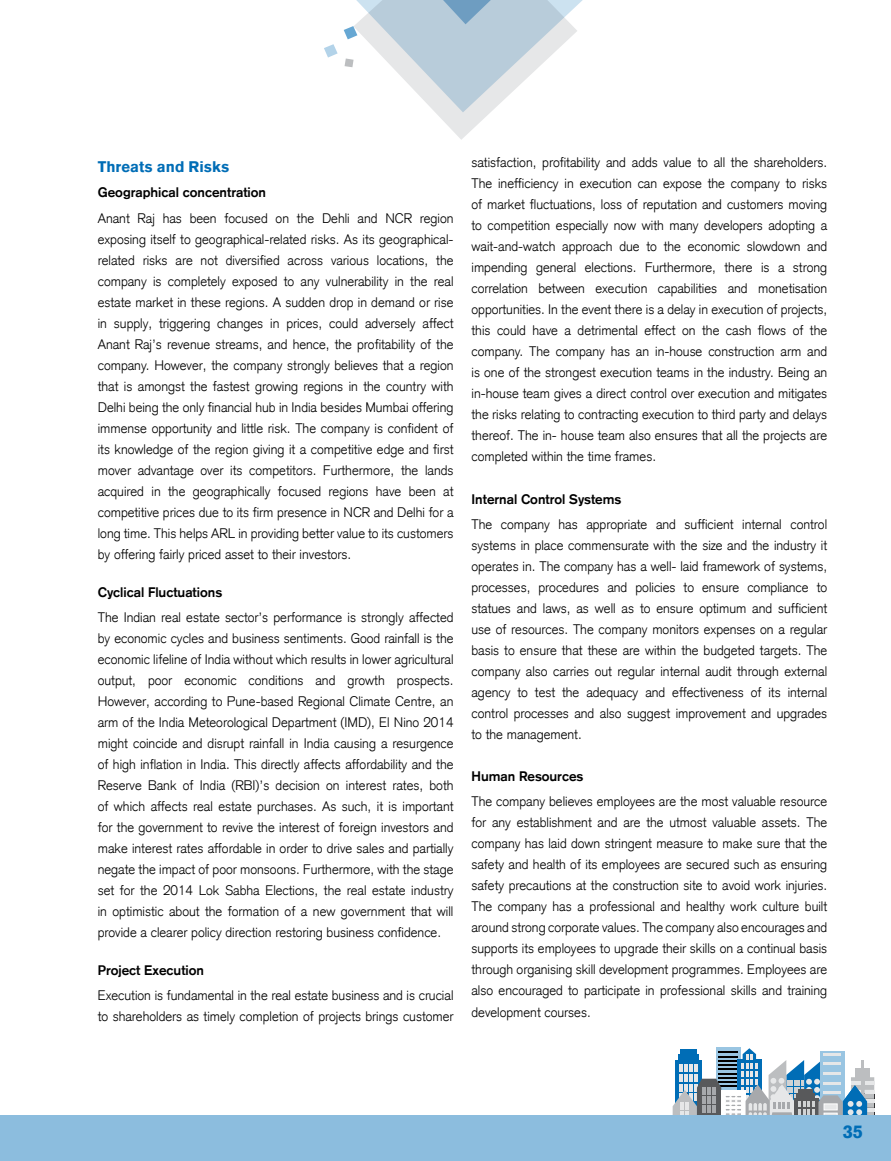
<style>
.page{position:relative;width:891px;height:1161px;background:#fff}
.page>*{position:absolute;margin:0;border:0;box-sizing:border-box;transform-origin:0 0}
.t1{font:900 18px "Akzidenz Grotesk CE";color:#006db6}
.t2{font:900 15px "Akzidenz Grotesk CE";color:#006db6}
.t3{font:300 13.5px/21px "Akzidenz Grotesk CE";color:#000;text-align:justify}
.t4{font:700 13.5px "Akzidenz Grotesk CE";color:#000}
</style>
<div class="page">
<svg style="left:673px;top:1048px;width:201px;height:68px"></svg>
<div style="left:0;top:1116px;width:891px;height:45px;background:#8cbdde"></div>
<svg style="left:324px;top:0;width:259px;height:140px"></svg>
<p class="t2" style="left:98px;top:157px;width:133px">Threats and Risks</p>
<p class="t4" style="left:98px;top:184px;width:170px">Geographical concentration</p>
<p class="t3" style="left:98px;top:207px;width:357px">Anant Raj has been focused on the Dehli and NCR region exposing itself to geographical-related risks. As its geographical&shy;related risks are not diversified across various locations, the company is completely exposed to any vulnerability in the real estate market in these regions. A sudden drop in demand or rise in supply, triggering changes in prices, could adversely affect Anant Raj’s revenue streams, and hence, the profitability of the company. However, the company strongly believes that a region that is amongst the fastest growing regions in the country with Delhi being the only financial hub in India besides Mumbai offering immense opportunity and little risk. The company is confident of its knowledge of the region giving it a competitive edge and first mover advantage over its competitors. Furthermore, the lands acquired in the geographically focused regions have been at competitive prices due to its firm presence in NCR and Delhi for a long time. This helps ARL in providing better value to its customers by offering fairly priced asset to their investors.</p>
<p class="t4" style="left:98px;top:584px;width:126px">Cyclical Fluctuations</p>
<p class="t3" style="left:98px;top:607px;width:357px">The Indian real estate sector’s performance is strongly affected by economic cycles and business sentiments. Good rainfall is the economic lifeline of India without which results in lower agricultural output, poor economic conditions and growth prospects.<br>However, according to Pune-based Regional Climate Centre, an arm of the India Meteorological Department (IMD), El Nino 2014 might coincide and disrupt rainfall in India causing a resurgence of high inflation in India. This directly affects affordability and the Reserve Bank of India (RBI)’s decision on interest rates, both of which affects real estate purchases. As such, it is important for the government to revive the interest of foreign investors and make interest rates affordable in order to drive sales and partially negate the impact of poor monsoons. Furthermore, with the stage set for the 2014 Lok Sabha Elections, the real estate industry in optimistic about the formation of a new government that will provide a clearer policy direction restoring business confidence.</p>
<p class="t4" style="left:98px;top:962px;width:108px">Project Execution</p>
<p class="t3" style="left:98px;top:985px;width:357px">Execution is fundamental in the real estate business and is crucial to shareholders as timely completion of projects brings customer</p>
<p class="t3" style="left:472px;top:152px;width:357px">satisfaction, profitability and adds value to all the shareholders.<br>The inefficiency in execution can expose the company to risks of market fluctuations, loss of reputation and customers moving to competition especially now with many developers adopting a wait-and-watch approach due to the economic slowdown and impending general elections. Furthermore, there is a strong correlation between execution capabilities and monetisation opportunities. In the event there is a delay in execution of projects, this could have a detrimental effect on the cash flows of the company. The company has an in-house construction arm and is one of the strongest execution teams in the industry. Being an in-house team gives a direct control over execution and mitigates the risks relating to contracting execution to third party and delays thereof. The in- house team also ensures that all the projects are completed within the time frames.</p>
<p class="t4" style="left:472px;top:491px;width:151px">Internal Control Systems</p>
<p class="t3" style="left:472px;top:514px;width:357px">The company has appropriate and sufficient internal control systems in place commensurate with the size and the industry it operates in. The company has a well- laid framework of systems, processes, procedures and policies to ensure compliance to statues and laws, as well as to ensure optimum and sufficient use of resources. The company monitors expenses on a regular basis to ensure that these are within the budgeted targets. The company also carries out regular internal audit through external agency to test the adequacy and effectiveness of its internal control processes and also suggest improvement and upgrades to the management.</p>
<p class="t4" style="left:472px;top:768px;width:113px">Human Resources</p>
<p class="t3" style="left:472px;top:791px;width:357px">The company believes employees are the most valuable resource for any establishment and are the utmost valuable assets. The company has laid down stringent measure to make sure that the safety and health of its employees are secured such as ensuring safety precautions at the construction site to avoid work injuries.<br>The company has a professional and healthy work culture built around strong corporate values. The company also encourages and supports its employees to upgrade their skills on a continual basis through organising skill development programmes. Employees are also encouraged to participate in professional skills and training development courses.</p>
<h1 class="t1" style="left:843px;top:1120px;width:22px">35</h1>
</div>
